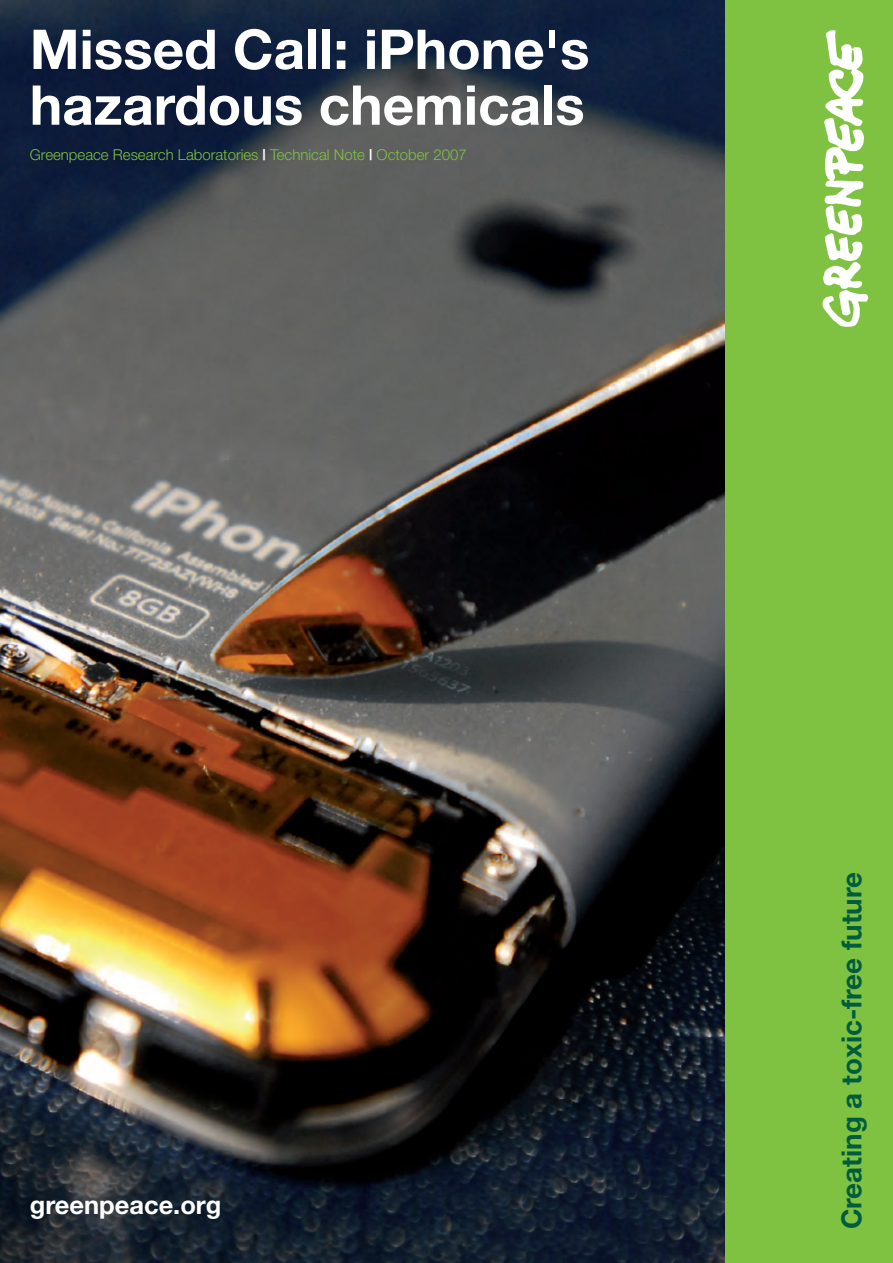
<style>
.page{position:relative;width:893px;height:1263px;background:#fff}
.page>*{position:absolute;margin:0;border:0;box-sizing:border-box;transform-origin:0 0}
.t1{font:700 54.9px/55.8px "Helvetica Neue";color:#fff}
.t2{font:700 27.75px "Helvetica Neue";color:#005c3e}
.t3{font:700 25.5px "Helvetica Neue";color:#fff}
.t4{font:300 15px "Helvetica Neue";color:#7fc241}
.s1{font-weight:700;color:#fff}
</style>
<div class="page">
<img style="left:0;top:0;width:725px;height:1263px">
<div style="left:725px;top:0;width:168px;height:1263px;background:#7fc241"></div>
<svg style="left:822px;top:30px;width:46px;height:297px"></svg>
<h1 class="t1" style="left:30px;top:26px;width:561px">Missed Call: iPhone's hazardous chemicals</h1>
<p class="t4" style="left:30px;top:149px;width:439px">Greenpeace Research Laboratories <span class="s1">|</span> Technical Note <span class="s1">|</span> October 2007</p>
<h3 class="t3" style="left:30px;top:1196px;width:193px">greenpeace.org</h3>
<h2 class="t2" style="left:842px;top:1229px;width:359px;rotate:-90deg">Creating a toxic-free future</h2>
</div>
